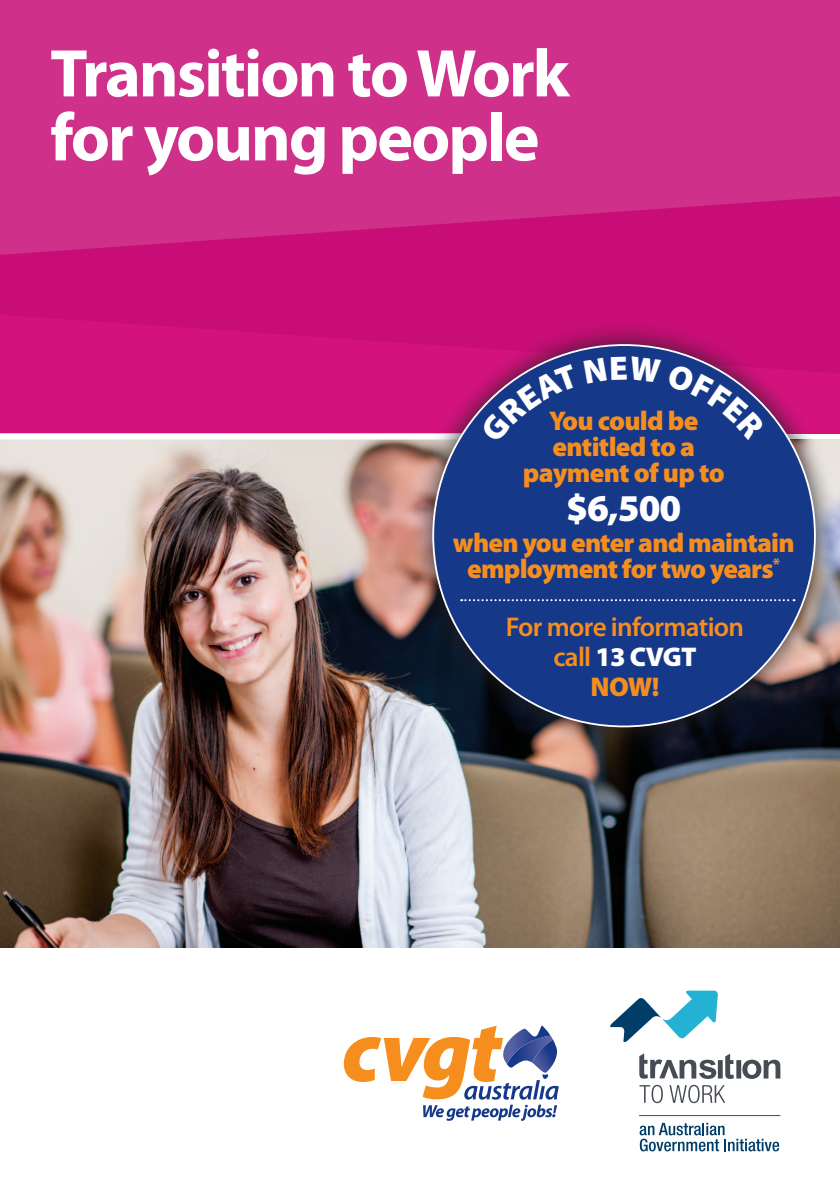
<style>
.page{position:relative;width:840px;height:1191px;background:#fff}
.page>*{position:absolute;margin:0;border:0;box-sizing:border-box;transform-origin:0 0}
.t1{font:700 68px/64px "Myriad Pro";letter-spacing:-.03em;color:#fff}
.t2{font:900 38px "Myriad Pro";color:#fff}
.t3{font:900 27.2px/26px "Myriad Pro";letter-spacing:-.03em;color:#f68e1e;text-align:center}
.t4{font:600 27.2px "Myriad Pro";letter-spacing:-.025em;color:#f68e1e}
.t5{font:900 27.2px "Myriad Pro";color:#fff}
.s1{font-weight:600;color:#f68e1e}
</style>
<div class="page">
<img style="left:0;top:444px;width:839px;height:503px">
<svg style="left:0;top:0;width:839px;height:356px;background:#cd2483"></svg>
<div style="left:408px;top:320px;width:431px;height:431px;background:#231f20;opacity:.75"></div>
<div style="left:433px;top:345px;width:381px;height:381px;background:#153889;border-radius:50%"></div>
<svg style="left:461px;top:599px;width:333px;height:2px"></svg>
<svg style="left:343px;top:1025px;width:215px;height:95px"></svg>
<svg style="left:610px;top:990px;width:107px;height:52px"></svg>
<svg style="left:639px;top:1053px;width:141px;height:50px"></svg>
<svg style="left:639px;top:1122px;width:139px;height:29px"></svg>
<hr style="left:638px;top:1115px;width:142px;height:1px;background:#464b54">
<svg style="left:0;top:356px;width:765px;height:88px"></svg>
<h1 class="t1" style="left:50px;top:39px;width:520px">Transition to Work for young people</h1>
<p class="t3" style="left:522px;top:406px;width:203px">You could be entitled to a payment of up to</p>
<h2 class="t2" style="left:566px;top:483px;width:116px">$6,500</h2>
<p class="t3" style="left:452px;top:528px;width:343px">when you enter and maintain employment for two years<sup>*</sup></p>
<p class="t4" style="left:505px;top:610px;width:240px">For more information</p>
<p class="t5" style="left:553px;top:639px;width:127px"><span class="s1">call</span> 13 CVGT</p>
<p class="t3" style="left:590px;top:673px;width:21px">NOW</p>
<p class="t3" style="left:651px;top:673px;width:9px">!</p>
</div>
